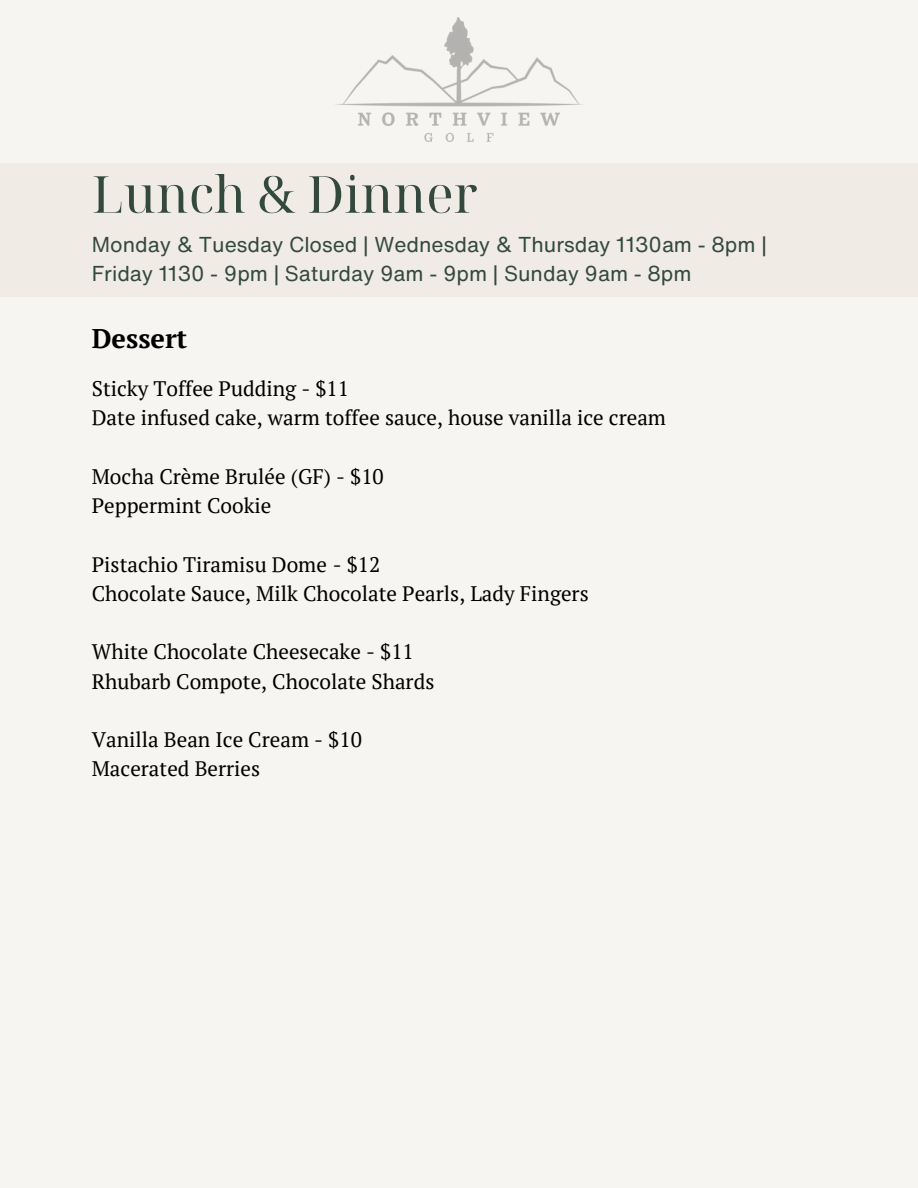
<style>
.page{position:relative;width:918px;height:1188px;background:#f7f5f1}
.page>*{position:absolute;margin:0;border:0;box-sizing:border-box;transform-origin:0 0}
.t1{font:51px "Noto Serif Display";color:#34493e}
.t2{font:700 27px "PT Serif";color:#000}
.t3{font:21px "PT Serif";color:#000}
.t4{font:21px "Helvetica Now Text";color:#34493e}
</style>
<div class="page">
<div style="left:0;top:164px;width:918px;height:133px;background:#f0ebe5"></div>
<img style="left:336px;top:18px;width:246px;height:123px">
<p class="t1" style="left:92px;top:158px;width:387px">Lunch &amp; Dinner</p>
<p class="t4" style="left:92px;top:229px;width:677px">Monday &amp; Tuesday Closed | Wednesday &amp; Thursday 1130am - 8pm |</p>
<p class="t4" style="left:92px;top:258px;width:601px">Friday 1130 - 9pm | Saturday 9am - 9pm | Sunday 9am - 8pm</p>
<p class="t2" style="left:92px;top:320px;width:97px">Dessert</p>
<p class="t3" style="left:92px;top:374px;width:259px">Sticky Toffee Pudding - $11</p>
<p class="t3" style="left:92px;top:404px;width:576px">Date infused cake, warm toffee sauce, house vanilla ice cream</p>
<p class="t3" style="left:92px;top:462px;width:293px">Mocha Crème Brulée (GF) - $10</p>
<h1 class="t3" style="left:92px;top:491px;width:181px">Peppermint Cookie</h1>
<p class="t3" style="left:92px;top:550px;width:290px">Pistachio Tiramisu Dome - $12</p>
<p class="t3" style="left:92px;top:579px;width:499px">Chocolate Sauce, Milk Chocolate Pearls, Lady Fingers</p>
<p class="t3" style="left:92px;top:638px;width:323px">White Chocolate Cheesecake - $11</p>
<p class="t3" style="left:92px;top:667px;width:344px">Rhubarb Compote, Chocolate Shards</p>
<p class="t3" style="left:92px;top:725px;width:272px">Vanilla Bean Ice Cream - $10</p>
<p class="t3" style="left:92px;top:755px;width:170px">Macerated Berries</p>
</div>
